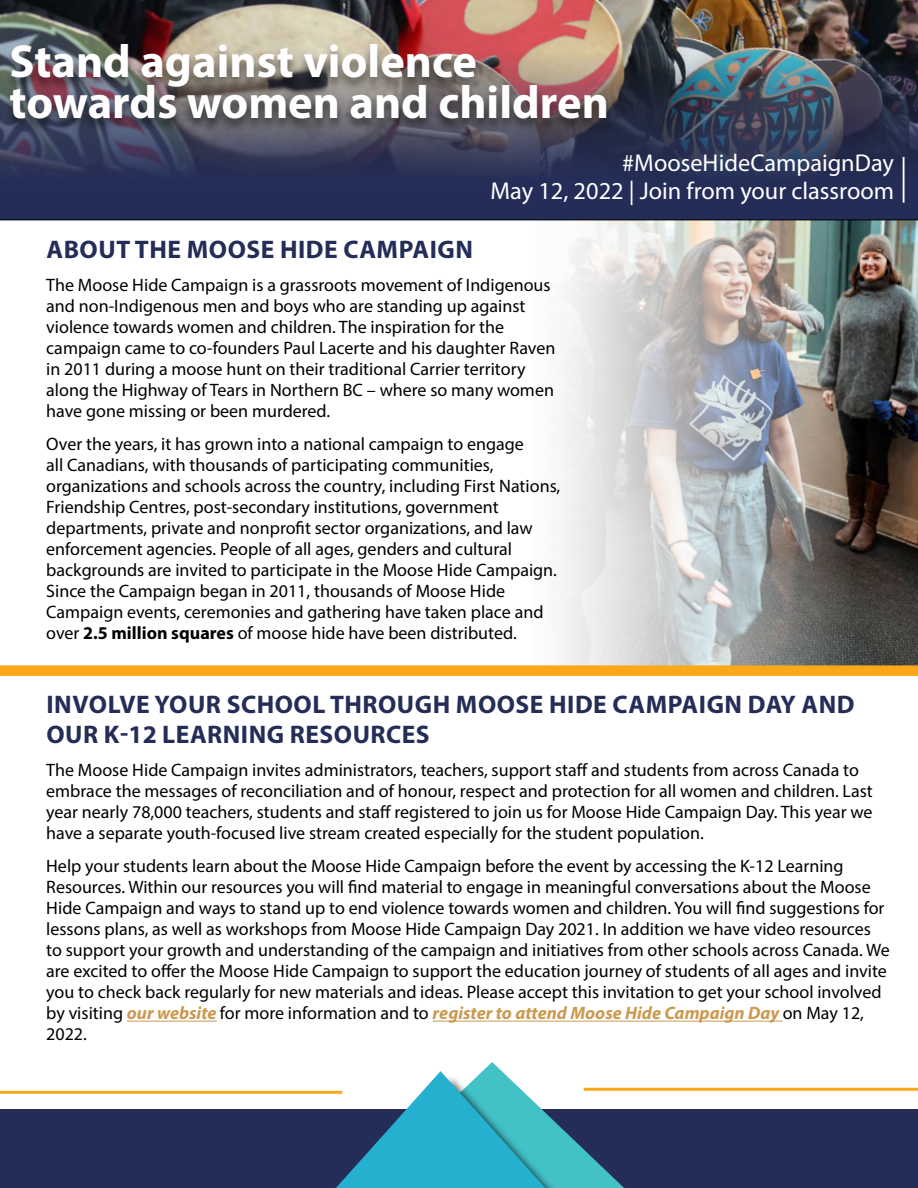
<style>
.page{position:relative;width:918px;height:1188px;background:#fff}
.page>*{position:absolute;margin:0;border:0;box-sizing:border-box;transform-origin:0 0}
.t1{font:700 46.5px/40.5px "Myriad Pro";color:#fff}
.t2{font:700 25.5px/30px "Myriad Pro";letter-spacing:.02em;color:#242d57}
.t3{font:24.3px/28px "Myriad Pro";color:#fff;text-align:right}
.t4{font:18px/21px "Myriad Pro";color:#000}
.s1{font-weight:700}
.s2{font-weight:700;font-style:italic;color:#cb994f}
</style>
<div class="page">
<img style="left:533px;top:220px;width:385px;height:445px">
<div style="left:0;top:180px;width:918px;height:40px;background:#242d57"></div>
<img style="left:0;top:0;width:918px;height:180px">
<div style="left:3px;top:43px;width:611px;height:90px;background:#000;opacity:.5"></div>
<hr style="left:903px;top:157px;width:2px;height:46px;background:#fff">
<hr style="left:127px;top:1021px;width:90px;height:1px;background:#cb994f">
<hr style="left:433px;top:1021px;width:350px;height:1px;background:#cb994f">
<div style="left:0;top:1109px;width:918px;height:79px;background:#242d57"></div>
<div style="left:316px;top:1075px;width:271px;height:113px;background:#000;opacity:.75"></div>
<svg style="left:336px;top:1062px;width:288px;height:126px"></svg>
<div style="left:0;top:665px;width:918px;height:11px;background:#faa81a"></div>
<hr style="left:0;top:1091px;width:342px;height:3px;background:#faa81a">
<hr style="left:584px;top:1088px;width:334px;height:3px;background:#faa81a">
<h1 class="t1" style="left:10px;top:40px;width:601px">Stand against violence towards women and children</h1>
<h3 class="t3" style="left:490px;top:148px;width:405px">#MooseHideCampaignDay<br>May 12, 2022 | Join from your classroom</h3>
<h2 class="t2" style="left:47px;top:233px;width:428px">ABOUT THE MOOSE HIDE CAMPAIGN</h2>
<p class="t4" style="left:46px;top:274px;width:511px">The Moose Hide Campaign is a grassroots movement of Indigenous and non-Indigenous men and boys who are standing up against violence towards women and children. The inspiration for the campaign came to co-founders Paul Lacerte and his daughter Raven in 2011 during a moose hunt on their traditional Carrier territory along the Highway of Tears in Northern BC – where so many women have gone missing or been murdered.</p>
<p class="t4" style="left:46px;top:433px;width:516px">Over the years, it has grown into a national campaign to engage<br>all Canadians, with thousands of participating communities, organizations and schools across the country, including First Nations, Friendship Centres, post-secondary institutions, government departments, private and nonprofit sector organizations, and law enforcement agencies. People of all ages, genders and cultural backgrounds are invited to participate in the Moose Hide Campaign.<br>Since the Campaign began in 2011, thousands of Moose Hide Campaign events, ceremonies and gathering have taken place and over <span class="s1">2.5 million squares</span> of moose hide have been distributed.</p>
<h2 class="t2" style="left:47px;top:689px;width:810px">INVOLVE YOUR SCHOOL THROUGH MOOSE HIDE CAMPAIGN DAY AND<br>OUR K-12 LEARNING RESOURCES</h2>
<p class="t4" style="left:46px;top:760px;width:828px">The Moose Hide Campaign invites administrators, teachers, support staff and students from across Canada to embrace the messages of reconciliation and of honour, respect and protection for all women and children. Last year nearly 78,000 teachers, students and staff registered to join us for Moose Hide Campaign Day. This year we have a separate youth-focused live stream created especially for the student population.</p>
<p class="t4" style="left:46px;top:856px;width:845px">Help your students learn about the Moose Hide Campaign before the event by accessing the K-12 Learning Resources. Within our resources you will find material to engage in meaningful conversations about the Moose Hide Campaign and ways to stand up to end violence towards women and children. You will find suggestions for lessons plans, as well as workshops from Moose Hide Campaign Day 2021. In addition we have video resources to support your growth and understanding of the campaign and initiatives from other schools across Canada. We are excited to offer the Moose Hide Campaign to support the education journey of students of all ages and invite you to check back regularly for new materials and ideas. Please accept this invitation to get your school involved by visiting <span class="s2">our website</span> for more information and to <span class="s2">register to attend Moose Hide Campaign Day</span> on May 12, 2022.</p>
</div>
